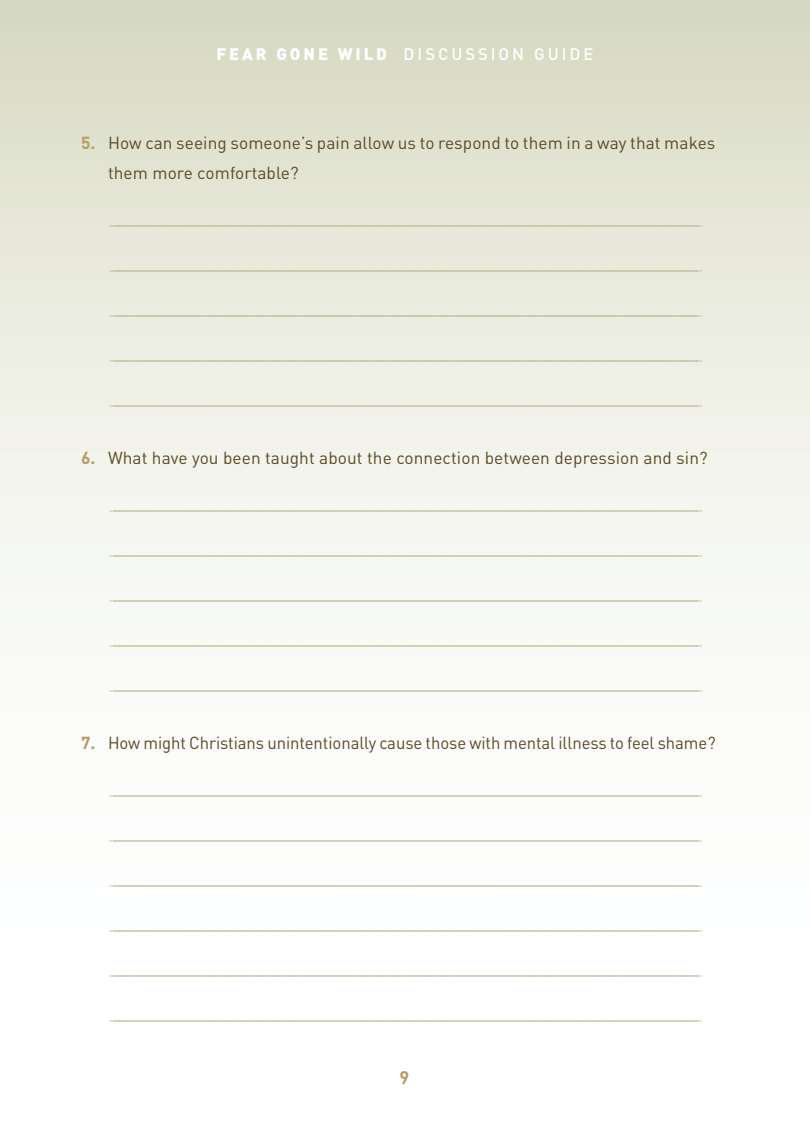
<style>
.page{position:relative;width:810px;height:1134px;background:#fff}
.page>*{position:absolute;margin:0;border:0;box-sizing:border-box;transform-origin:0 0}
.t1{font:700 18px "DIN";color:#b59d63}
.t2{font:17.25px/30px "DIN";letter-spacing:.005em;color:#5b4a26}
.t3{font:500 16.5px "DIN";letter-spacing:.18em;color:#fff}
.Lines{font:14.25px "DIN";color:#bdb493}
.s1{font-weight:900}
.s2{font-weight:700;color:#b59d63}
</style>
<div class="page">
<div style="left:0;top:0;width:810px;height:1134px;background:linear-gradient(to bottom,#dee0cc,#fff)"></div>
<p class="t3" style="left:216px;top:44px;width:379px"><span class="s1">FEAR GONE WILD</span> DISCUSSION GUIDE</p>
<p class="t2" style="left:108px;top:127px;width:609px;text-indent:-27px"><span class="s2">5.</span> How can seeing someone’s pain allow us to respond to them in a way that makes them more comfortable?</p>
<p class="Lines" style="left:110px;top:210px;width:594px">________________________________________________________________________________________________________________________________________________</p>
<p class="Lines" style="left:110px;top:255px;width:594px">________________________________________________________________________________________________________________________________________________</p>
<p class="Lines" style="left:110px;top:300px;width:594px">________________________________________________________________________________________________________________________________________________</p>
<p class="Lines" style="left:110px;top:345px;width:594px">________________________________________________________________________________________________________________________________________________</p>
<p class="Lines" style="left:110px;top:390px;width:594px">________________________________________________________________________________________________________________________________________________</p>
<p class="t2" style="left:81px;top:442px;width:628px"><span class="s2">6.</span> What have you been taught about the connection between depression and sin?</p>
<p class="Lines" style="left:110px;top:495px;width:594px">________________________________________________________________________________________________________________________________________________</p>
<p class="Lines" style="left:110px;top:540px;width:594px">________________________________________________________________________________________________________________________________________________</p>
<p class="Lines" style="left:110px;top:585px;width:594px">________________________________________________________________________________________________________________________________________________</p>
<p class="Lines" style="left:110px;top:630px;width:594px">________________________________________________________________________________________________________________________________________________</p>
<p class="Lines" style="left:110px;top:675px;width:594px">________________________________________________________________________________________________________________________________________________</p>
<p class="t2" style="left:81px;top:727px;width:636px"><span class="s2">7.</span> How might Christians unintentionally cause those with mental illness to feel shame?</p>
<p class="Lines" style="left:110px;top:780px;width:594px">________________________________________________________________________________________________________________________________________________</p>
<p class="Lines" style="left:110px;top:825px;width:594px">________________________________________________________________________________________________________________________________________________</p>
<p class="Lines" style="left:110px;top:870px;width:594px">________________________________________________________________________________________________________________________________________________</p>
<p class="Lines" style="left:110px;top:915px;width:594px">________________________________________________________________________________________________________________________________________________</p>
<p class="Lines" style="left:110px;top:960px;width:594px">________________________________________________________________________________________________________________________________________________</p>
<p class="Lines" style="left:110px;top:1005px;width:594px">________________________________________________________________________________________________________________________________________________</p>
<p class="t1" style="left:399px;top:1066px;width:11px">9</p>
</div>
